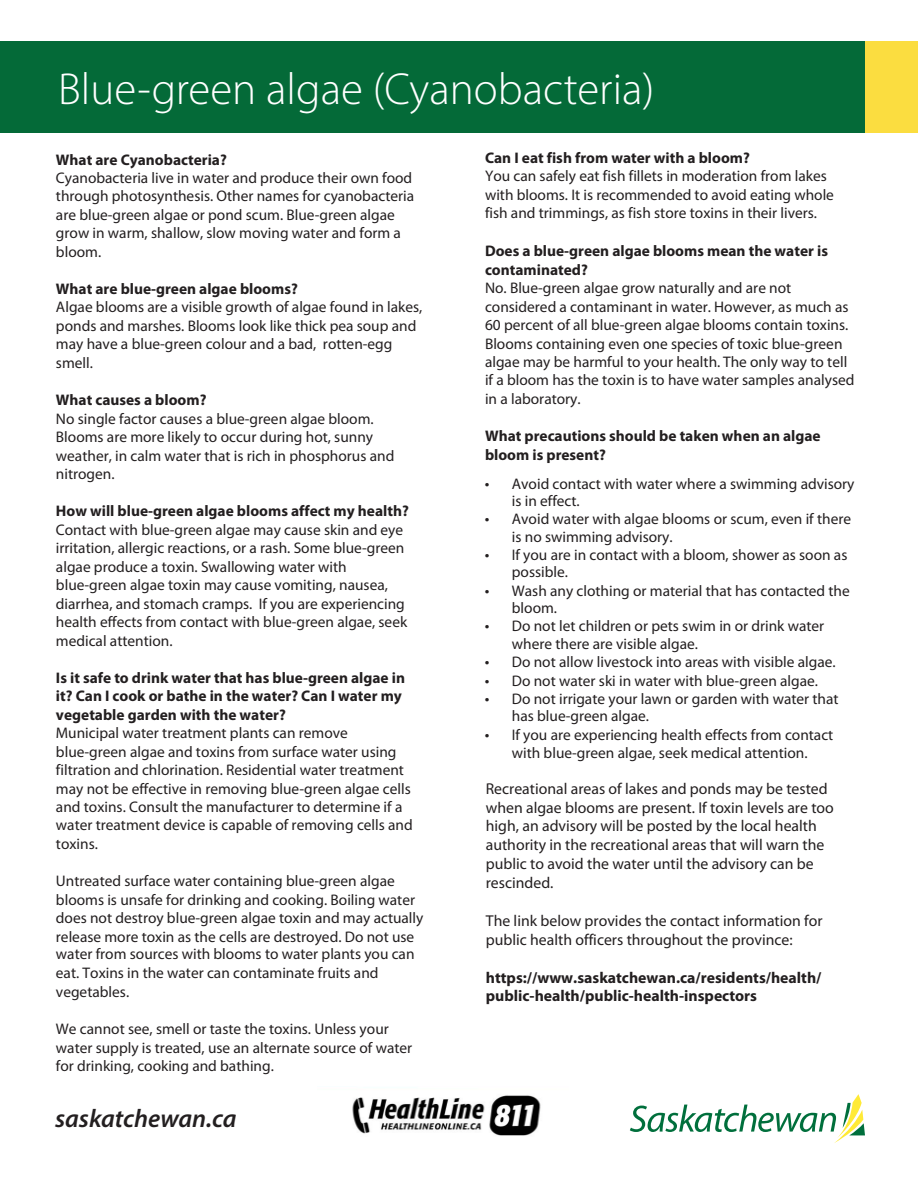
<style>
.page{position:relative;width:918px;height:1188px;background:#fff}
.page>*{position:absolute;margin:0;border:0;box-sizing:border-box;transform-origin:0 0}
.t1{font:300 45px "Myriad Pro";color:#fff}
.t2{font:italic 600 25.5px "Myriad Pro";color:#231f20}
.t3{font:15.75px/18.9px "Myriad Pro";color:#231f20}
.t4{font:700 15.75px/18.9px "Myriad Pro";color:#231f20}
.t5{font:15.3px/18.5px "Myriad Pro";color:#231f20}
.t6{font:700 15.3px/18.5px "Myriad Pro";color:#231f20}
.s1{font-weight:700}
.s2{font-size:16.5px}
</style>
<div class="page">
<div style="left:0;top:41px;width:918px;height:92px;background:#046a38"></div>
<div style="left:865px;top:41px;width:53px;height:92px;background:#fbdd40"></div>
<svg style="left:630px;top:1094px;width:235px;height:49px"></svg>
<img style="left:352px;top:1095px;width:189px;height:41px">
<p class="t1" style="left:58px;top:62px;width:598px">Blue-green algae (Cyanobacteria)</p>
<p class="t5" style="left:56px;top:150px;width:360px"><span class="s1">What are Cyanobacteria?<br></span>Cyanobacteria live in water and produce their own food through photosynthesis. Other names for cyanobacteria are blue-green algae or pond scum. Blue-green algae grow in warm, shallow, slow moving water and form a bloom.</p>
<p class="t5" style="left:56px;top:280px;width:368px"><span class="s1">What are blue-green algae blooms?<br></span>Algae blooms are a visible growth of algae found in lakes, ponds and marshes. Blooms look like thick pea soup and may have a blue-green colour and a bad, rotten-egg smell.</p>
<p class="t5" style="left:56px;top:391px;width:340px"><span class="s1">What causes a bloom?<br></span>No single factor causes a blue-green algae bloom.<br>Blooms are more likely to occur during hot, sunny weather, in calm water that is rich in phosphorus and nitrogen.</p>
<p class="t5" style="left:56px;top:502px;width:354px"><span class="s1">How will blue-green algae blooms affect my health?<br></span>Contact with blue-green algae may cause skin and eye irritation, allergic reactions, or a rash. Some blue-green algae produce a toxin. Swallowing water with blue-green algae toxin may cause vomiting, nausea, diarrhea, and stomach cramps. If you are experiencing health effects from contact with blue-green algae, seek medical attention.</p>
<p class="t5" style="left:56px;top:668px;width:358px"><span class="s1">Is it safe to drink water that has blue-green algae in it? Can I cook or bathe in the water? Can I water my vegetable garden with the water?<br></span>Municipal water treatment plants can remove blue-green algae and toxins from surface water using filtration and chlorination. Residential water treatment may not be effective in removing blue-green algae cells and toxins. Consult the manufacturer to determine if a water treatment device is capable of removing cells and toxins.</p>
<p class="t5" style="left:56px;top:872px;width:369px">Untreated surface water containing blue-green algae blooms is unsafe for drinking and cooking. Boiling water does not destroy blue-green algae toxin and may actually release more toxin as the cells are destroyed. Do not use water from sources with blooms to water plants you can eat. Toxins in the water can contaminate fruits and vegetables.</p>
<p class="t5" style="left:56px;top:1020px;width:358px">We cannot see, smell or taste the toxins. Unless your water supply is treated, use an alternate source of water for drinking, cooking and bathing.</p>
<p class="t2" style="left:55px;top:1102px;width:183px">saskatchewan.ca</p>
<p class="t5" style="left:485px;top:148px;width:350px"><span class="s1">Can I eat fish from water with a bloom?<br></span>You can safely eat fish fillets in moderation from lakes with blooms. It is recommended to avoid eating whole fish and trimmings, as fish store toxins in their livers.</p>
<p class="t5" style="left:485px;top:242px;width:371px"><span class="s1">Does a blue-green algae blooms mean the water is contaminated?<br></span>No. Blue-green algae grow naturally and are not considered a contaminant in water. However, as much as 60 percent of all blue-green algae blooms contain toxins.<br>Blooms containing even one species of toxic blue-green algae may be harmful to your health. The only way to tell if a bloom has the toxin is to have water samples analysed in a laboratory.</p>
<p class="t6" style="left:485px;top:426px;width:337px">What precautions should be taken when an algae bloom is present?</p>
<p class="t5" style="left:512px;top:475px;width:344px;line-height:17.1px;text-indent:-27px"><span class="s2">•</span> Avoid contact with water where a swimming advisory is in effect.</p>
<p class="t5" style="left:512px;top:510px;width:341px;line-height:17.1px;text-indent:-27px"><span class="s2">•</span> Avoid water with algae blooms or scum, even if there is no swimming advisory.</p>
<p class="t5" style="left:512px;top:546px;width:337px;line-height:17.1px;text-indent:-27px"><span class="s2">•</span> If you are in contact with a bloom, shower as soon as possible.</p>
<p class="t5" style="left:512px;top:582px;width:339px;line-height:17.1px;text-indent:-27px"><span class="s2">•</span> Wash any clothing or material that has contacted the bloom.</p>
<p class="t5" style="left:512px;top:617px;width:314px;line-height:17.1px;text-indent:-27px"><span class="s2">•</span> Do not let children or pets swim in or drink water where there are visible algae.</p>
<p class="t5" style="left:485px;top:652px;width:352px"><span class="s2">•</span> Do not allow livestock into areas with visible algae.</p>
<p class="t5" style="left:485px;top:671px;width:335px"><span class="s2">•</span> Do not water ski in water with blue-green algae.</p>
<p class="t5" style="left:512px;top:690px;width:328px;line-height:17.1px;text-indent:-27px"><span class="s2">•</span> Do not irrigate your lawn or garden with water that has blue-green algae.</p>
<p class="t5" style="left:485px;top:725px;width:350px;line-height:18px;text-align:center"><span class="s2">•</span> If you are experiencing health effects from contact with blue-green algae, seek medical attention.</p>
<p class="t3" style="left:486px;top:779px;width:350px">Recreational areas of lakes and ponds may be tested when algae blooms are present. If toxin levels are too high, an advisory will be posted by the local health authority in the recreational areas that will warn the public to avoid the water until the advisory can be rescinded.</p>
<p class="t3" style="left:486px;top:911px;width:338px">The link below provides the contact information for public health officers throughout the province:</p>
<p class="t4" style="left:486px;top:967px;width:337px">https://www.saskatchewan.ca/residents/health/ public-health/public-health-inspectors</p>
</div>
